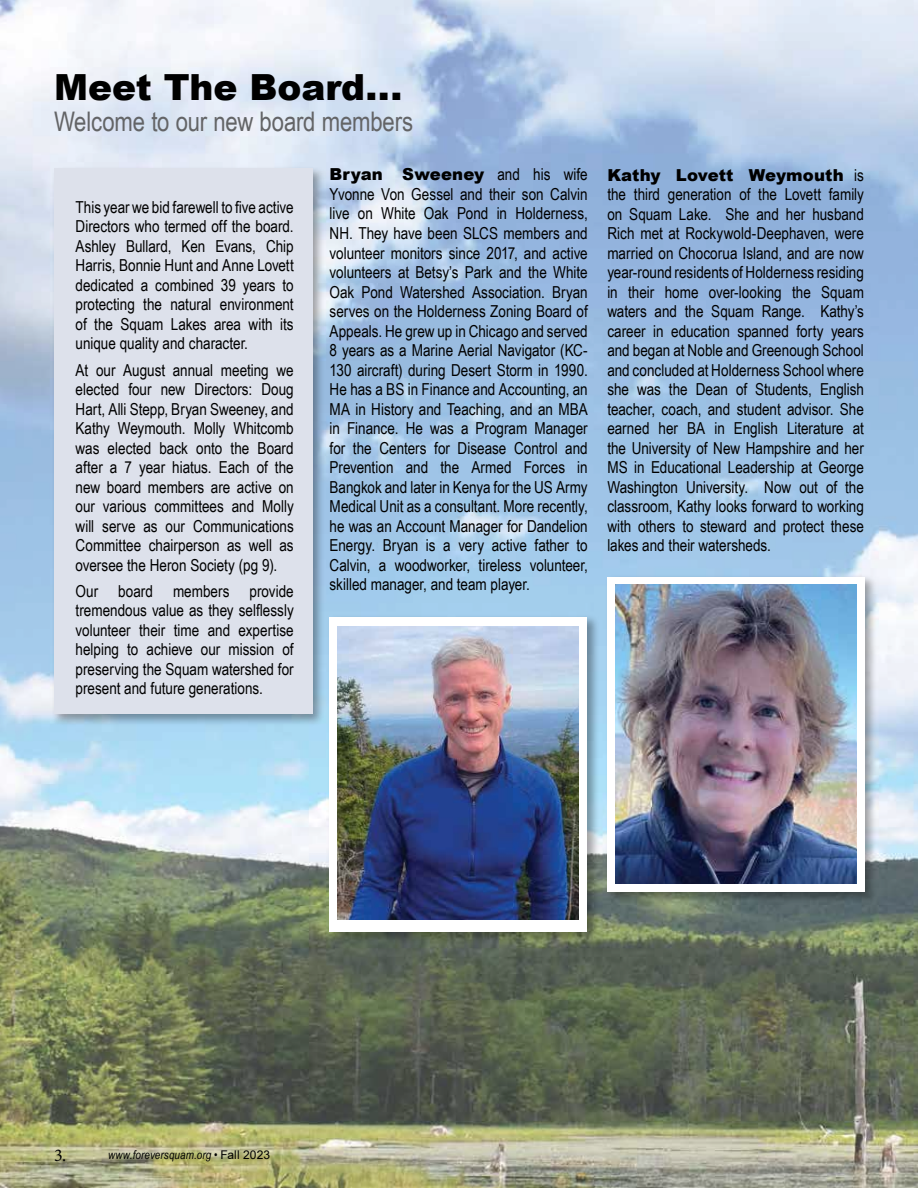
<style>
.page{position:relative;width:918px;height:1188px;background:#fff}
.page>*{position:absolute;margin:0;border:0;box-sizing:border-box;transform-origin:0 0}
.t1{font:900 36px "Arial";color:#000}
.t2{font:27px "Arial Narrow";letter-spacing:-.005em;color:#636466}
.t3{font:16.5px/19.5px "Arial Narrow";color:#000;text-align:justify}
.t4{font:900 16.5px "Arial";letter-spacing:.005em;color:#000}
.t5{font:italic 12px "Arial Narrow";letter-spacing:.01em;color:#000}
.s1{font-family:"Arial Narrow";font-weight:400}
.s2{font-family:"Minion Pro";font-style:normal;font-size:18px}
.s3{font-family:"Arial";font-style:normal}
</style>
<div class="page">
<img style="left:0;top:0;width:918px;height:1188px">
<div style="left:604px;top:574px;width:274px;height:330px;background:#000;opacity:.35"></div>
<div style="left:607px;top:577px;width:258px;height:314px;background:#fff"></div>
<img style="left:615px;top:585px;width:241px;height:299px">
<div style="left:327px;top:614px;width:273px;height:330px;background:#000;opacity:.35"></div>
<div style="left:330px;top:617px;width:257px;height:315px;background:#fff"></div>
<img style="left:337px;top:626px;width:242px;height:294px">
<div style="left:51px;top:166px;width:273px;height:561px;background:#000;opacity:.35"></div>
<div style="left:54px;top:168px;width:258px;height:546px;background:#dde1eb"></div>
<h1 class="t1" style="left:54px;top:61px;width:350px">Meet The Board...</h1>
<h2 class="t2" style="left:54px;top:101px;width:361px">Welcome to our new board members</h2>
<p class="t3" style="left:76px;top:197px;width:220px">This year we bid farewell to five active Directors who termed off the board.<br>Ashley Bullard, Ken Evans, Chip Harris, Bonnie Hunt and Anne Lovett dedicated a combined 39 years to protecting the natural environment of the Squam Lakes area with its unique quality and character.</p>
<p class="t3" style="left:76px;top:359px;width:220px">At our August annual meeting we elected four new Directors: Doug Hart, Alli Stepp, Bryan Sweeney, and Kathy Weymouth. Molly Whitcomb was elected back onto the Board after a 7 year hiatus. Each of the new board members are active on our various committees and Molly will serve as our Communications Committee chairperson as well as oversee the Heron Society (pg 9).</p>
<p class="t3" style="left:76px;top:581px;width:220px">Our board members provide tremendous value as they selflessly volunteer their time and expertise helping to achieve our mission of preserving the Squam watershed for present and future generations.</p>
<p class="t4" style="left:330px;top:163px;width:260px">Bryan Sweeney <span class="s1">and his wife</span></p>
<p class="t3" style="left:330px;top:184px;width:260px">Yvonne Von Gessel and their son Calvin live on White Oak Pond in Holderness, NH. They have been SLCS members and volunteer monitors since 2017, and active volunteers at Betsy’s Park and the White Oak Pond Watershed Association. Bryan serves on the Holderness Zoning Board of Appeals. He grew up in Chicago and served 8 years as a Marine Aerial Navigator (KC-130 aircraft) during Desert Storm in 1990.<br>He has a BS in Finance and Accounting, an MA in History and Teaching, and an MBA in Finance. He was a Program Manager for the Centers for Disease Control and Prevention and the Armed Forces in Bangkok and later in Kenya for the US Army Medical Unit as a consultant. More recently, he was an Account Manager for Dandelion Energy. Bryan is a very active father to Calvin, a woodworker, tireless volunteer, skilled manager, and team player.</p>
<p class="t4" style="left:607px;top:163px;width:258px">Kathy Lovett Weymouth <span class="s1">is</span></p>
<p class="t3" style="left:607px;top:184px;width:258px">the third generation of the Lovett family on Squam Lake. She and her husband Rich met at Rockywold-Deephaven, were married on Chocorua Island, and are now year-round residents of Holderness residing in their home over-looking the Squam waters and the Squam Range. Kathy’s career in education spanned forty years and began at Noble and Greenough School and concluded at Holderness School where she was the Dean of Students, English teacher, coach, and student advisor. She earned her BA in English Literature at the University of New Hampshire and her MS in Educational Leadership at George Washington University. Now out of the classroom, Kathy looks forward to working with others to steward and protect these lakes and their watersheds.</p>
<p class="t5" style="left:54px;top:1147px;width:218px"><span class="s2">3.</span> www.foreversquam.org • <span class="s3">Fall 2023</span></p>
</div>
